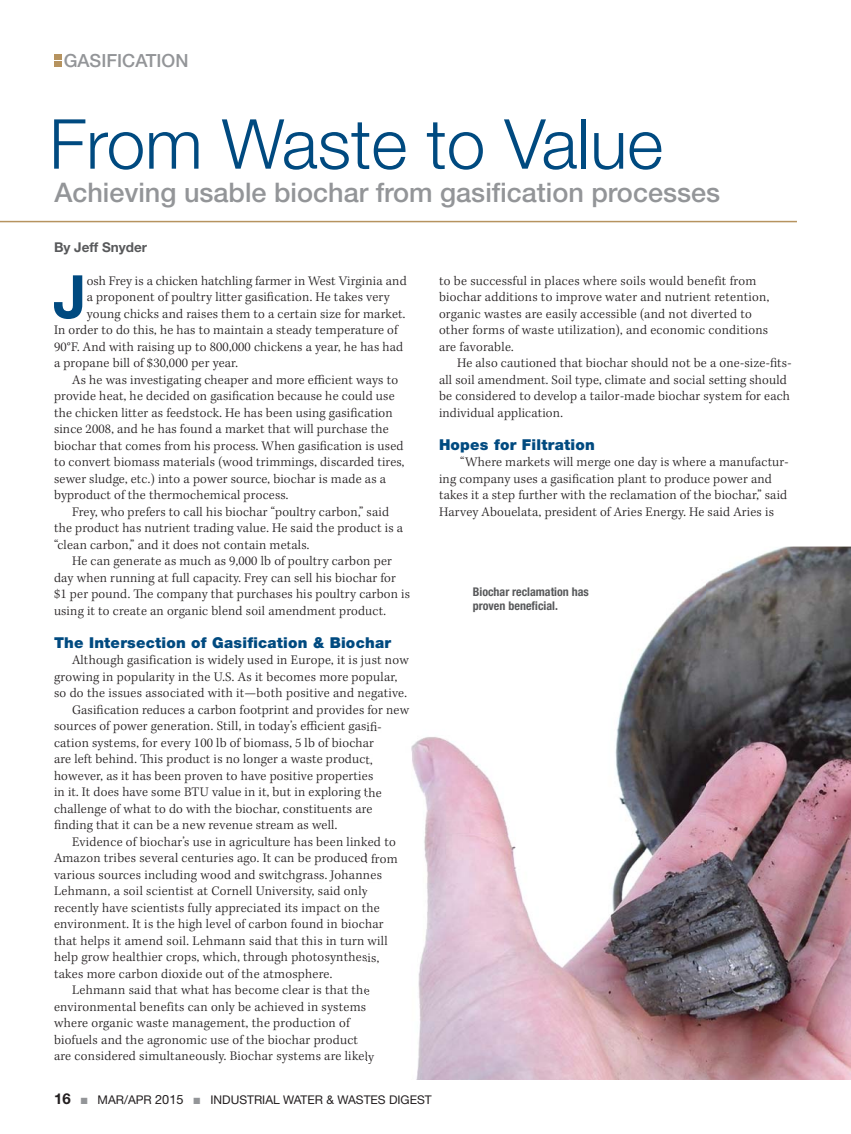
<style>
.page{position:relative;width:851px;height:1134px;background:#fff}
.page>*{position:absolute;margin:0;border:0;box-sizing:border-box;transform-origin:0 0}
.t1{font:300 69px "Helvetica Neue LT Std";color:#004a80}
.t2{font:700 59.7px "Helvetica Neue LT Std";color:#004a80}
.t3{font:500 27px "Helvetica Neue LT Std";color:#939598}
.t4{font:500 18.15px "Helvetica Neue LT Std";color:#939598}
.t5{font:900 15px "Helvetica Neue LT Std";letter-spacing:.015em;color:#004a80}
.t6{font:300 13.5px/16.5px "Kepler Std";letter-spacing:.015em;color:#231f20}
.t7{font:700 13.5px "Helvetica Neue LT Std";color:#58595b}
.t8{font:12px "Helvetica Neue LT Std";color:#231f20}
.t9{font:700 condensed 12px/14.4px "Helvetica Neue LT Std";color:#58595b}
.s1{font-weight:700;font-size:15px}
.s2{color:#939598}
.s3{font-size:12.75px}
</style>
<div class="page">
<img style="left:411px;top:547px;width:439px;height:533px">
<hr style="left:0;top:221px;width:796px;height:1px;background:#b6935f">
<div style="left:54px;top:54px;width:8px;height:6px;background:#b6935f"></div>
<div style="left:54px;top:62px;width:8px;height:5px;background:#b6935f"></div>
<h3 class="t4" style="left:64px;top:54px;width:126px">GASIFICATION</h3>
<h1 class="t1" style="left:49px;top:120px;width:615px">From Waste to Value</h1>
<h3 class="t3" style="left:54px;top:182px;width:667px">Achieving usable biochar from gasification processes</h3>
<p class="t7" style="left:54px;top:242px;width:95px">By Jeff Snyder</p>
<h2 class="t2" style="left:53px;top:275px;width:35px">J</h2>
<p class="t6" style="left:87px;top:274px;width:321px">osh Frey is a chicken hatchling farmer in West Virginia and</p>
<p class="t6" style="left:87px;top:290px;width:304px">a proponent of poultry litter gasification. He takes very</p>
<p class="t6" style="left:87px;top:307px;width:320px">young chicks and raises them to a certain size for market.</p>
<p class="t6" style="left:54px;top:323px;width:345px">In order to do this, he has to maintain a steady temperature of</p>
<p class="t6" style="left:54px;top:340px;width:351px">90°F. And with raising up to 800,000 chickens a year, he has had</p>
<p class="t6" style="left:54px;top:356px;width:185px">a propane bill of $30,000 per year.</p>
<p class="t6" style="left:72px;top:373px;width:327px">As he was investigating cheaper and more efficient ways to</p>
<p class="t6" style="left:54px;top:389px;width:342px">provide heat, he decided on gasification because he could use</p>
<p class="t6" style="left:54px;top:406px;width:340px">the chicken litter as feedstock. He has been using gasification</p>
<p class="t6" style="left:54px;top:422px;width:336px">since 2008, and he has found a market that will purchase the</p>
<p class="t6" style="left:54px;top:439px;width:351px">biochar that comes from his process. When gasification is used</p>
<p class="t6" style="left:54px;top:455px;width:352px">to convert biomass materials (wood trimmings, discarded tires,</p>
<p class="t6" style="left:54px;top:472px;width:333px">sewer sludge, etc.) into a power source, biochar is made as a</p>
<p class="t6" style="left:54px;top:488px;width:236px">byproduct of the thermochemical process.</p>
<p class="t6" style="left:72px;top:505px;width:318px">Frey, who prefers to call his biochar “poultry carbon,” said</p>
<p class="t6" style="left:54px;top:521px;width:350px">the product has nutrient trading value. He said the product is a</p>
<p class="t6" style="left:54px;top:538px;width:257px">“clean carbon,” and it does not contain metals.</p>
<p class="t6" style="left:72px;top:554px;width:321px">He can generate as much as 9,000 lb of poultry carbon per</p>
<p class="t6" style="left:54px;top:571px;width:343px">day when running at full capacity. Frey can sell his biochar for</p>
<p class="t6" style="left:54px;top:587px;width:357px">$1 per pound. The company that purchases his poultry carbon is</p>
<p class="t6" style="left:54px;top:604px;width:333px">using it to create an organic blend soil amendment product.</p>
<p class="t5" style="left:54px;top:637px;width:338px">The Intersection of Gasification &amp; Biochar</p>
<p class="t6" style="left:72px;top:653px;width:338px">Although gasification is widely used in Europe, it is just now</p>
<p class="t6" style="left:54px;top:670px;width:345px">growing in popularity in the U.S. As it becomes more popular,</p>
<p class="t6" style="left:54px;top:686px;width:354px">so do the issues associated with it—both positive and negative.</p>
<p class="t6" style="left:72px;top:703px;width:338px">Gasification reduces a carbon footprint and provides for new</p>
<p class="t6" style="left:54px;top:719px;width:329px">sources of power generation. Still, in today’s efficient gasifi-</p>
<p class="t6" style="left:54px;top:736px;width:321px">cation systems, for every 100 lb of biomass, 5 lb of biochar</p>
<p class="t6" style="left:54px;top:752px;width:320px">are left behind. This product is no longer a waste product,</p>
<p class="t6" style="left:54px;top:769px;width:321px">however, as it has been proven to have positive properties</p>
<p class="t6" style="left:54px;top:785px;width:329px">in it. It does have some BTU value in it, but in exploring the</p>
<p class="t6" style="left:54px;top:802px;width:320px">challenge of what to do with the biochar, constituents are</p>
<p class="t6" style="left:54px;top:818px;width:285px">finding that it can be a new revenue stream as well.</p>
<p class="t6" style="left:72px;top:835px;width:325px">Evidence of biochar’s use in agriculture has been linked to</p>
<p class="t6" style="left:54px;top:851px;width:345px">Amazon tribes several centuries ago. It can be produced from</p>
<p class="t6" style="left:54px;top:868px;width:329px">various sources including wood and switchgrass. Johannes</p>
<p class="t6" style="left:54px;top:884px;width:315px">Lehmann, a soil scientist at Cornell University, said only</p>
<p class="t6" style="left:54px;top:901px;width:327px">recently have scientists fully appreciated its impact on the</p>
<p class="t6" style="left:54px;top:917px;width:331px">environment. It is the high level of carbon found in biochar</p>
<p class="t6" style="left:54px;top:934px;width:335px">that helps it amend soil. Lehmann said that this in turn will</p>
<p class="t6" style="left:54px;top:950px;width:327px">help grow healthier crops, which, through photosynthesis,</p>
<p class="t6" style="left:54px;top:967px;width:280px">takes more carbon dioxide out of the atmosphere.</p>
<p class="t6" style="left:72px;top:983px;width:299px">Lehmann said that what has become clear is that the</p>
<p class="t6" style="left:54px;top:1000px;width:313px">environmental benefits can only be achieved in systems</p>
<p class="t6" style="left:54px;top:1016px;width:297px">where organic waste management, the production of</p>
<p class="t6" style="left:54px;top:1033px;width:305px">biofuels and the agronomic use of the biochar product</p>
<p class="t6" style="left:54px;top:1049px;width:321px">are considered simultaneously. Biochar systems are likely</p>
<p class="t6" style="left:439px;top:274px;width:332px">to be successful in places where soils would benefit from biochar additions to improve water and nutrient retention, organic wastes are easily accessible (and not diverted to other forms of waste utilization), and economic conditions are favorable.</p>
<p class="t6" style="left:439px;top:356px;width:354px;text-indent:18px">He also cautioned that biochar should not be a one-size-fits&shy;all soil amendment. Soil type, climate and social setting should be considered to develop a tailor-made biochar system for each individual application.</p>
<p class="t5" style="left:439px;top:439px;width:157px">Hopes for Filtration</p>
<p class="t6" style="left:439px;top:455px;width:351px;text-indent:21px">“Where markets will merge one day is where a manufactur&shy;ing company uses a gasification plant to produce power and takes it a step further with the reclamation of the biochar,” said Harvey Abouelata, president of Aries Energy. He said Aries is</p>
<p class="t9" style="left:472px;top:586px;width:118px">Biochar reclamation has proven beneficial.</p>
<p class="t8" style="left:54px;top:1096px;width:379px"><span class="s1">16</span> <span class="s2">■</span> MAR/APR <span class="s3">2015</span> <span class="s2">■</span> INDUSTRIAL WATER &amp; WASTES DIGEST</p>
</div>
